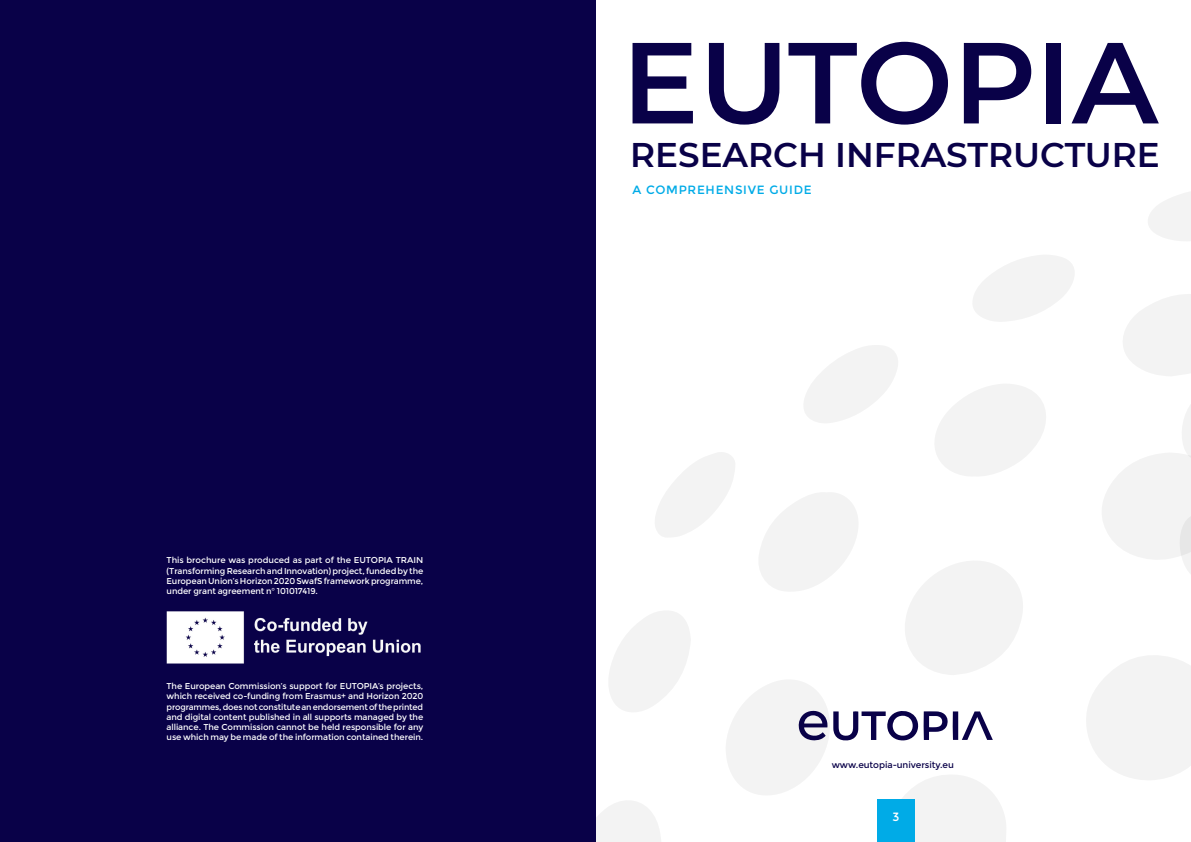
<style>
.page{position:relative;width:1191px;height:842px;background:#fff}
.page>*{position:absolute;margin:0;border:0;box-sizing:border-box;transform-origin:0 0}
.t1{font:600 115px "Montserrat";letter-spacing:-.005em;color:#090148}
.t2{font:600 34.2px "Montserrat";color:#090148}
.t3{font:12px "Montserrat";letter-spacing:.06em;color:#00abe7}
.t4{font:12px "Montserrat";color:#fff}
.Labeur-Labos_Centre{font:9px "Montserrat";letter-spacing:-.01em;color:#090148}
.Labeur-Labos_Centre-2{font:8.5px/10.2px "Montserrat";letter-spacing:-.01em;color:#fff;text-align:justify}
</style>
<div class="page">
<svg style="left:1086px;top:656px;width:105px;height:124px"></svg>
<svg style="left:1123px;top:294px;width:68px;height:82px"></svg>
<svg style="left:973px;top:255px;width:101px;height:67px"></svg>
<svg style="left:1148px;top:192px;width:43px;height:49px"></svg>
<div style="left:0;top:0;width:595px;height:842px;background:#090148"></div>
<svg style="left:595px;top:344px;width:451px;height:498px"></svg>
<svg style="left:1102px;top:405px;width:89px;height:169px"></svg>
<img style="left:167px;top:611px;width:254px;height:53px">
<p class="Labeur-Labos_Centre-2" style="left:167px;top:555px;width:258px">This brochure was produced as part of the EUTOPIA TRAIN (Transforming Research and Innovation) project, funded by the European Union’s Horizon 2020 SwafS framework programme, under grant agreement n° 101017419.</p>
<p class="Labeur-Labos_Centre-2" style="left:167px;top:681px;width:258px">The European Commission’s support for EUTOPIA’s projects, which received co-funding from Erasmus+ and Horizon 2020 programmes, does not constitute an endorsement of the printed and digital content published in all supports managed by the alliance. The Commission cannot be held responsible for any use which may be made of the information contained therein.</p>
<p class="t1" style="left:621px;top:1px;width:538px">EUTOPIA</p>
<p class="t2" style="left:630px;top:131px;width:531px">RESEARCH INFRASTRUCTURE</p>
<p class="t3" style="left:632px;top:183px;width:181px">A COMPREHENSIVE GUIDE</p>
<p class="Labeur-Labos_Centre" style="left:831px;top:759px;width:124px">www.eutopia-university.eu</p>
<p class="t4" style="left:892px;top:810px;width:8px">3</p>
</div>
